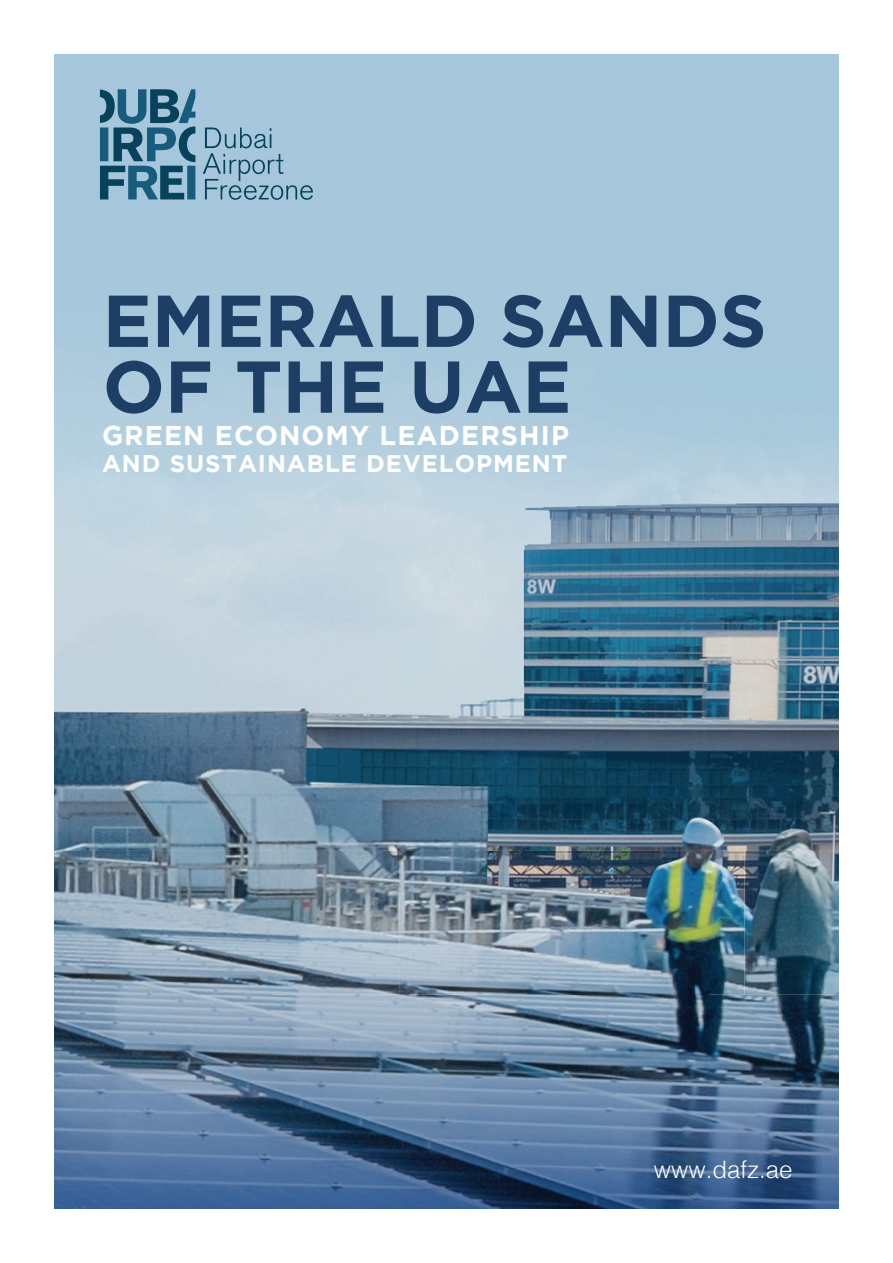
<style>
.page{position:relative;width:893px;height:1263px;background:#fff}
.page>*{position:absolute;margin:0;border:0;box-sizing:border-box;transform-origin:0 0}
.t1{font:700 73.2px/65.8px "Gotham";color:#1d3f66}
.t2{font:700 27px "Gotham";letter-spacing:.04em;color:#fff}
.t3{font:700 24px "Gotham";letter-spacing:.04em;color:#fff}
.t4{font:300 24px "Helvetica";color:#fff}
</style>
<div class="page">
<img style="left:54px;top:54px;width:785px;height:630px">
<img style="left:54px;top:684px;width:628px;height:167px">
<img style="left:682px;top:684px;width:157px;height:167px">
<img style="left:54px;top:851px;width:785px;height:358px">
<svg style="left:203px;top:127px;width:110px;height:73px;background:#8db2c7"></svg>
<svg style="left:100px;top:89px;width:95px;height:110px;background:#51849c"></svg>
<h1 class="t1" style="left:103px;top:286px;width:665px">EMERALD SANDS<br>OF THE UAE</h1>
<p class="t2" style="left:102px;top:419px;width:469px">GREEN ECONOMY LEADERSHIP</p>
<p class="t3" style="left:102px;top:449px;width:467px">AND SUSTAINABLE DEVELOPMENT</p>
<p class="t4" style="left:654px;top:1149px;width:140px">www.dafz.ae</p>
</div>
